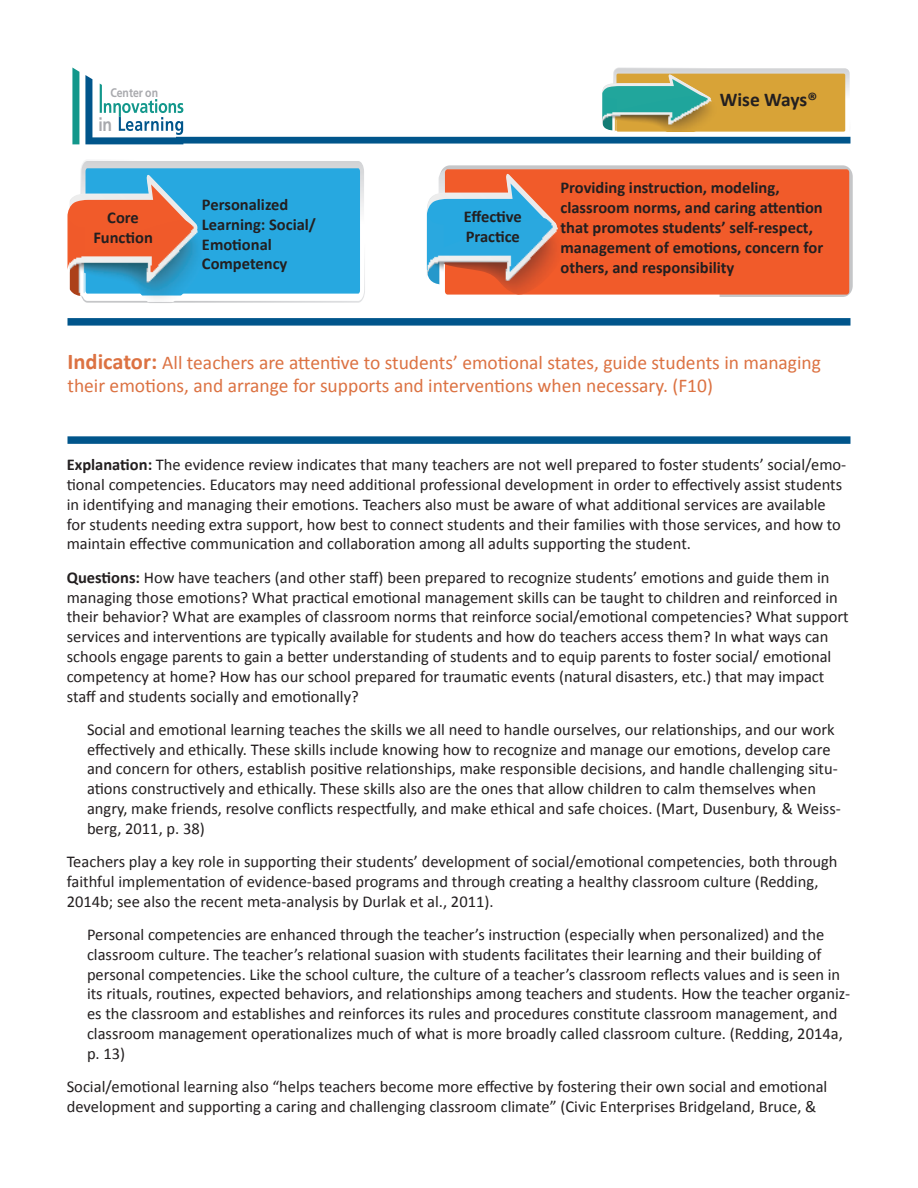
<style>
.page{position:relative;width:918px;height:1188px;background:#fff}
.page>*{position:absolute;margin:0;border:0;box-sizing:border-box;transform-origin:0 0}
.t1{font:19.5px/23.4px "Calibri";color:#dc7242}
.t2{font:700 19.5px "Calibri";letter-spacing:-.005em;color:#231f20}
.t3{font:700 18.6px "Frutiger LT";color:#a8a9ad;scale:.85 1}
.t4{font:16.5px/19.8px "Calibri";color:#231f20}
.t5{font:700 16.5px/19.8px "Calibri";color:#231f20}
.t6{font:700 12.45px "Frutiger LT";color:#a8a9ad;scale:.85 1}
.s1{font-weight:700;font-size:22.5px}
.s2{font-weight:700}
</style>
<div class="page">
<svg style="left:603px;top:68px;width:247px;height:64px;background:#d2af5c"></svg>
<img style="left:603px;top:91px;width:114px;height:41px">
<svg style="left:67px;top:160px;width:298px;height:143px;background:#5cafd4"></svg>
<img style="left:70px;top:220px;width:135px;height:83px">
<svg style="left:443px;top:165px;width:410px;height:132px;background:#cbcacb"></svg>
<div style="left:445px;top:169px;width:404px;height:126px;background:#f15b2a;border-radius:3px"></div>
<svg style="left:427px;top:169px;width:293px;height:128px"></svg>
<img style="left:427px;top:209px;width:138px;height:88px">
<div style="left:68px;top:318px;width:782px;height:8px;background:#00558b"></div>
<div style="left:67px;top:436px;width:783px;height:8px;background:#00558b"></div>
<svg style="left:72px;top:68px;width:7px;height:76px"></svg>
<svg style="left:85px;top:75px;width:98px;height:69px"></svg>
<div style="left:176px;top:137px;width:674px;height:7px;background:#00558b"></div>
<p class="t6" style="left:110px;top:85px;width:58px">Center on</p>
<p class="t3" style="left:98px;top:114px;width:18px">in</p>
<p class="t5" style="left:202px;top:195px;width:116px">Personalized<br>Learning: Social/<br>Emotional<br>Competency</p>
<p class="t5" style="left:93px;top:208px;width:61px;text-align:center">Core<br>Function</p>
<p class="t5" style="left:464px;top:207px;width:60px">Effective<br>Practice</p>
<p class="t2" style="left:720px;top:87px;width:99px">Wise Ways®</p>
<p class="t5" style="left:561px;top:178px;width:264px">Providing instruction, modeling, classroom norms, and caring attention that promotes students’ self-respect, management of emotions, concern for others, and responsibility</p>
<p class="t1" style="left:68px;top:350px;width:755px"><span class="s1">Indicator:</span> All teachers are attentive to students’ emotional states, guide students in managing their emotions, and arrange for supports and interventions when necessary. (F10)</p>
<p class="t4" style="left:67px;top:455px;width:781px"><span class="s2">Explanation:</span> The evidence review indicates that many teachers are not well prepared to foster students’ social/emo&shy;tional competencies. Educators may need additional professional development in order to effectively assist students in identifying and managing their emotions. Teachers also must be aware of what additional services are available for students needing extra support, how best to connect students and their families with those services, and how to maintain effective communication and collaboration among all adults supporting the student.</p>
<p class="t4" style="left:67px;top:567px;width:783px"><span class="s2">Questions:</span> How have teachers (and other staff) been prepared to recognize students’ emotions and guide them in managing those emotions? What practical emotional management skills can be taught to children and reinforced in their behavior? What are examples of classroom norms that reinforce social/emotional competencies? What support services and interventions are typically available for students and how do teachers access them? In what ways can schools engage parents to gain a better understanding of students and to equip parents to foster social/ emotional competency at home? How has our school prepared for traumatic events (natural disasters, etc.) that may impact staff and students socially and emotionally?</p>
<p class="t4" style="left:87px;top:720px;width:755px">Social and emotional learning teaches the skills we all need to handle ourselves, our relationships, and our work effectively and ethically. These skills include knowing how to recognize and manage our emotions, develop care and concern for others, establish positive relationships, make responsible decisions, and handle challenging situ&shy;ations constructively and ethically. These skills also are the ones that allow children to calm themselves when angry, make friends, resolve conflicts respectfully, and make ethical and safe choices. (Mart, Dusenbury, &amp; Weiss&shy;berg, 2011, p. 38)</p>
<p class="t4" style="left:67px;top:852px;width:772px">Teachers play a key role in supporting their students’ development of social/emotional competencies, both through faithful implementation of evidence-based programs and through creating a healthy classroom culture (Redding,<br>2014b; see also the recent meta-analysis by Durlak et al., 2011).</p>
<p class="t4" style="left:87px;top:925px;width:765px">Personal competencies are enhanced through the teacher’s instruction (especially when personalized) and the classroom culture. The teacher’s relational suasion with students facilitates their learning and their building of personal competencies. Like the school culture, the culture of a teacher’s classroom reflects values and is seen in its rituals, routines, expected behaviors, and relationships among teachers and students. How the teacher organiz&shy;es the classroom and establishes and reinforces its rules and procedures constitute classroom management, and classroom management operationalizes much of what is more broadly called classroom culture. (Redding, 2014a, p. 13)</p>
<p class="t4" style="left:67px;top:1077px;width:762px">Social/emotional learning also “helps teachers become more effective by fostering their own social and emotional development and supporting a caring and challenging classroom climate” (Civic Enterprises Bridgeland, Bruce, &amp;</p>
</div>
